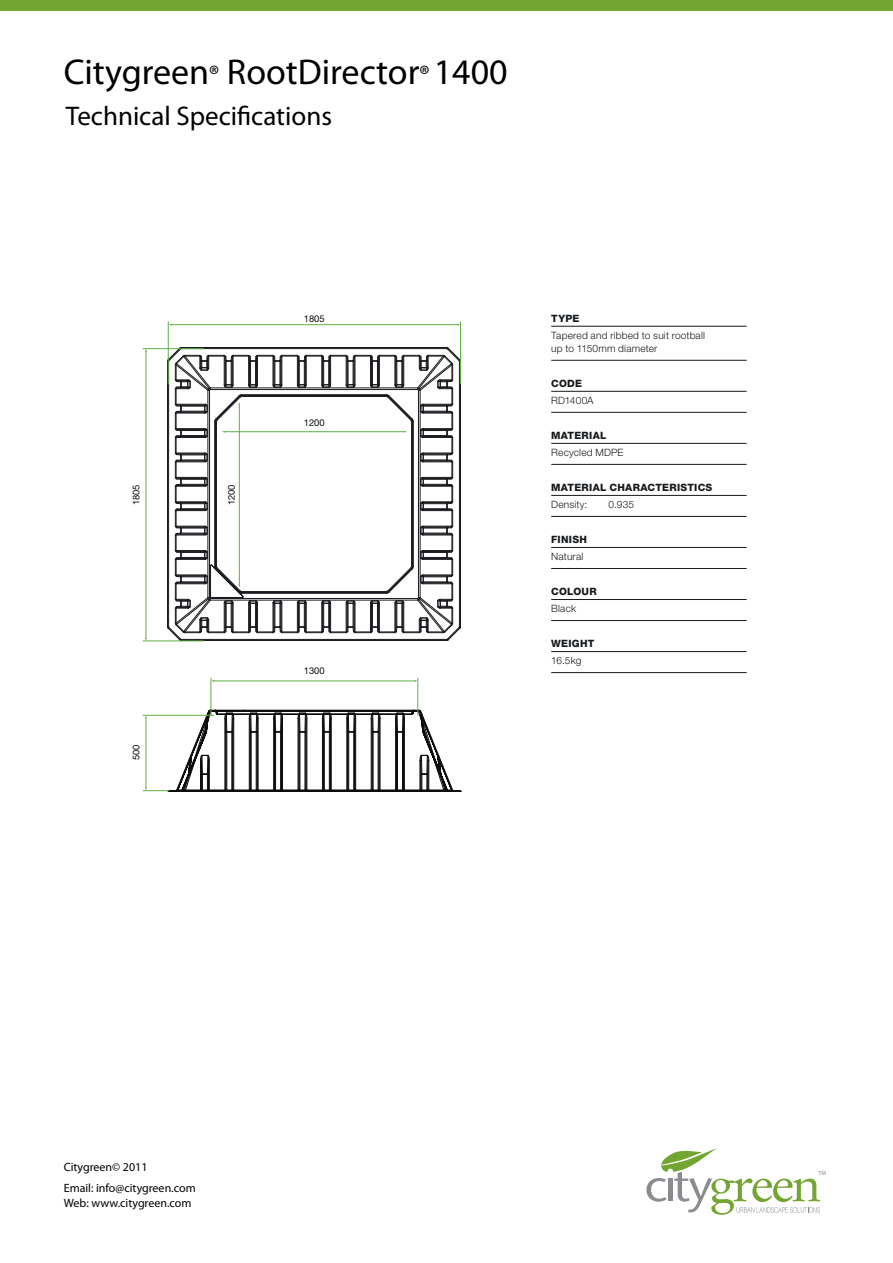
<style>
.page{position:relative;width:893px;height:1263px;background:#fff}
.page>*{position:absolute;margin:0;border:0;box-sizing:border-box;transform-origin:0 0}
.t1{font:36px "Myriad Pro";color:#000}
.t2{font:27px "Myriad Pro";color:#000}
.t3{font:12px "Myriad Pro";color:#000}
.t4{font:300 10.05px/17.1px "Helvetica Neue LT Std";letter-spacing:.02em;color:#171a1d}
.t5{font:800 10.05px/17.1px "Helvetica Neue LT Std";letter-spacing:.025em;color:#171a1d}
.t6{font:9.45px "Helvetica Neue LT Std";color:#0e0c0c}
.t7{font:5.85px "Myriad Pro";color:#8a8c8f}
.s1{font-stretch:condensed;font-size:27px}
.s2{font-weight:800}
.s3{font-weight:300}
</style>
<div class="page">
<div style="left:0;top:0;width:893px;height:11px;background:#73a532"></div>
<svg style="left:646px;top:1148px;width:174px;height:67px"></svg>
<img style="left:142px;top:321px;width:605px;height:470px">
<hr style="left:551px;top:326px;width:196px;height:1px;background:#171a1d">
<hr style="left:551px;top:360px;width:196px;height:1px;background:#171a1d">
<hr style="left:551px;top:391px;width:196px;height:1px;background:#171a1d">
<hr style="left:551px;top:412px;width:196px;height:1px;background:#171a1d">
<hr style="left:551px;top:443px;width:196px;height:1px;background:#171a1d">
<hr style="left:551px;top:464px;width:196px;height:1px;background:#171a1d">
<hr style="left:551px;top:495px;width:196px;height:1px;background:#171a1d">
<hr style="left:551px;top:516px;width:196px;height:1px;background:#171a1d">
<hr style="left:551px;top:547px;width:196px;height:1px;background:#171a1d">
<hr style="left:551px;top:568px;width:196px;height:1px;background:#171a1d">
<hr style="left:551px;top:599px;width:196px;height:1px;background:#171a1d">
<hr style="left:551px;top:620px;width:196px;height:1px;background:#171a1d">
<hr style="left:551px;top:651px;width:196px;height:1px;background:#171a1d">
<hr style="left:551px;top:672px;width:196px;height:1px;background:#171a1d">
<hr style="left:143px;top:348px;width:60px;height:1px;background:#5faf45">
<hr style="left:143px;top:641px;width:60px;height:1px;background:#5faf45">
<hr style="left:146px;top:351px;width:1px;height:287px;background:#5faf45">
<svg style="left:167px;top:347px;width:294px;height:294px"></svg>
<hr style="left:168px;top:322px;width:1px;height:62px;background:#5faf45">
<hr style="left:460px;top:322px;width:1px;height:62px;background:#5faf45">
<hr style="left:171px;top:324px;width:287px;height:1px;background:#5faf45">
<svg style="left:143px;top:710px;width:319px;height:82px"></svg>
<hr style="left:211px;top:678px;width:1px;height:37px;background:#5faf45">
<hr style="left:418px;top:678px;width:1px;height:37px;background:#5faf45">
<hr style="left:213px;top:681px;width:202px;height:1px;background:#5faf45">
<p class="t1" style="left:64px;top:50px;width:445px">Citygreen<span class="s1">®</span> RootDirector<span class="s1">®</span> 1400</p>
<p class="t2" style="left:66px;top:99px;width:268px">Technical Specifications</p>
<p class="t6" style="left:131px;top:505px;width:22px;rotate:-90deg">1805</p>
<p class="t6" style="left:131px;top:760px;width:17px;rotate:-90deg">500</p>
<p class="t6" style="left:226px;top:505px;width:22px;rotate:-90deg">1200</p>
<p class="t6" style="left:304px;top:313px;width:22px">1805</p>
<p class="t6" style="left:304px;top:417px;width:22px">1200</p>
<p class="t6" style="left:304px;top:665px;width:22px">1300</p>
<p class="t4" style="left:551px;top:309px;width:155px"><span class="s2">TYPE<br></span>Tapered and ribbed to suit rootball</p>
<p class="t4" style="left:551px;top:340px;width:108px">up to 1150mm diameter</p>
<p class="t4" style="left:551px;top:374px;width:44px"><span class="s2">CODE<br></span>RD1400A</p>
<p class="t4" style="left:551px;top:427px;width:74px"><span class="s2">MATERIAL<br></span>Recycled MDPE</p>
<p class="t5" style="left:551px;top:479px;width:163px">MATERIAL CHARACTERISTICS<br><span class="s3">Density:</span></p>
<p class="t4" style="left:608px;top:496px;width:27px">0.935</p>
<p class="t4" style="left:551px;top:531px;width:37px"><span class="s2">FINISH<br></span>Natural</p>
<p class="t5" style="left:551px;top:583px;width:47px">COLOUR<br><span class="s3">Black</span></p>
<p class="t5" style="left:551px;top:635px;width:45px">WEIGHT<br><span class="s3">16.5kg</span></p>
<p class="t3" style="left:64px;top:1159px;width:85px">Citygreen© 2011</p>
<p class="t3" style="left:64px;top:1181px;width:133px">Email: info@citygreen.com</p>
<p class="t3" style="left:64px;top:1195px;width:129px">Web: www.citygreen.com</p>
<p class="t7" style="left:818px;top:1169px;width:9px">TM</p>
</div>
